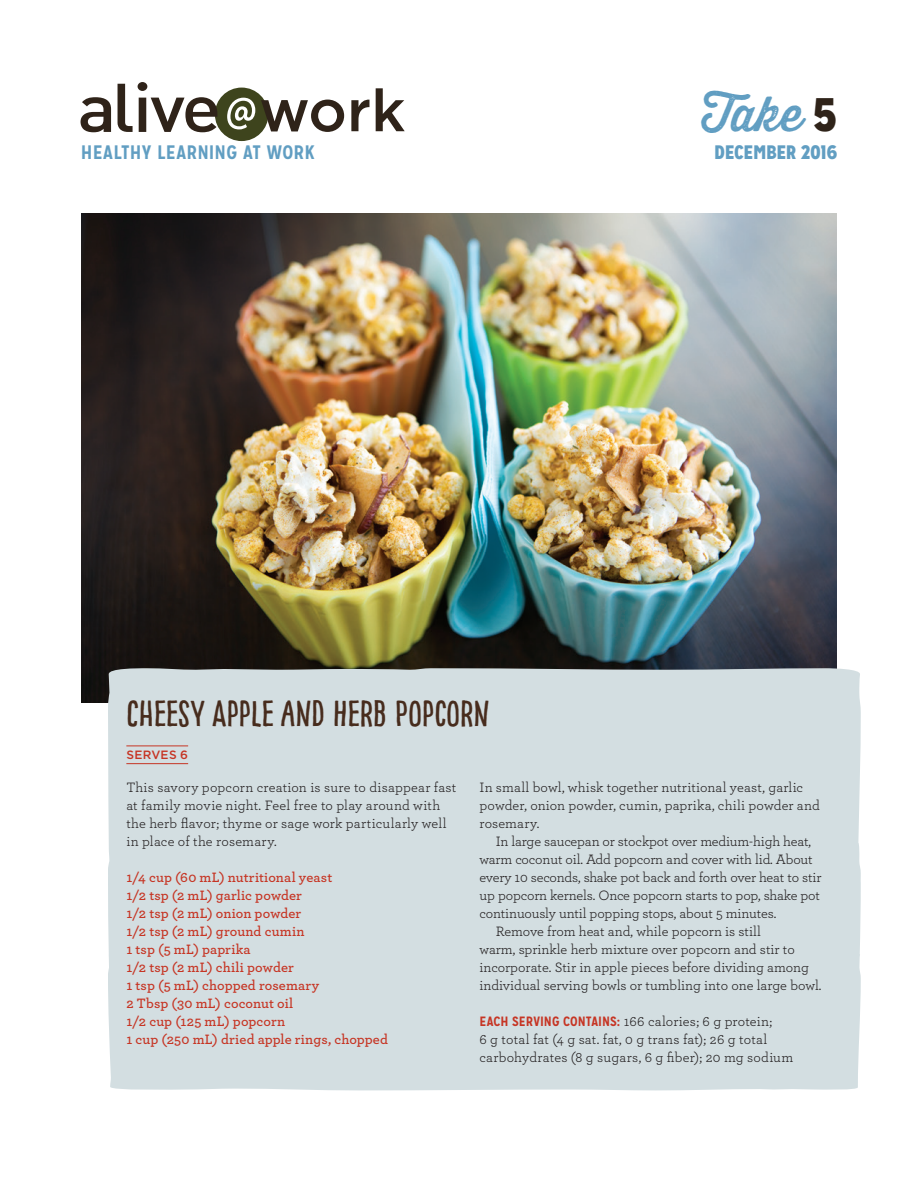
<style>
.page{position:relative;width:918px;height:1188px;background:#fff}
.page>*{position:absolute;margin:0;border:0;box-sizing:border-box;transform-origin:0 0}
.t1{font:47.85px "Thirsty Rough Reg One";color:#619ec2}
.t2{font:36px "Pinto NO 01";color:#472c1d}
.t3{font:700 19.5px "Mission Gothic";letter-spacing:.01em;color:#619ec2}
.t4{font:900 19.5px "Mission Gothic";letter-spacing:.01em;color:#619ec2}
.t5{font:14.25px/18px "Archer";color:#231f20}
.t6{font:600 14.25px/18px "Archer";letter-spacing:.01em;color:#c63524}
.t7{font:500 12px "Gotham";letter-spacing:.025em;color:#c63524}
.s1{font-family:"Mission Gothic";font-weight:900;font-size:46.95px;color:#2f2319}
.s2{font-family:"Mission Gothic";font-weight:700;font-size:13.5px;color:#c63524}
</style>
<div class="page">
<div style="left:215px;top:88px;width:53px;height:53px;background:#3e441d;border-radius:50%"></div>
<svg style="left:81px;top:97px;width:30px;height:35px"></svg>
<svg style="left:118px;top:82px;width:99px;height:50px"></svg>
<svg style="left:261px;top:88px;width:144px;height:44px"></svg>
<svg style="left:227px;top:98px;width:28px;height:31px"></svg>
<img style="left:81px;top:214px;width:756px;height:488px">
<div style="left:108px;top:668px;width:753px;height:423px;background:#d3dee1"></div>
<hr style="left:126px;top:746px;width:62px;height:1px;background:#c63524">
<hr style="left:126px;top:763px;width:62px;height:1px;background:#c63524">
<h1 class="t1" style="left:701px;top:79px;width:137px">Take <span class="s1">5</span></h1>
<h3 class="t3" style="left:81px;top:140px;width:235px">HEALTHY LEARNING AT WORK</h3>
<h3 class="t4" style="left:715px;top:140px;width:124px">DECEMBER 2016</h3>
<h2 class="t2" style="left:126px;top:693px;width:365px">CHEESY APPLE AND HERB POPCORN</h2>
<p class="t7" style="left:126px;top:748px;width:63px">SERVES 6</p>
<p class="t5" style="left:126px;top:778px;width:332px">This savory popcorn creation is sure to disappear fast at family movie night. Feel free to play around with the herb flavor; thyme or sage work particularly well in place of the rosemary.</p>
<p class="t6" style="left:126px;top:867px;width:263px">1/4 cup (60 mL) nutritional yeast<br>1/2 tsp (2 mL) garlic powder<br>1/2 tsp (2 mL) onion powder<br>1/2 tsp (2 mL) ground cumin<br>1 tsp (5 mL) paprika<br>1/2 tsp (2 mL) chili powder<br>1 tsp (5 mL) chopped rosemary<br>2 Tbsp (30 mL) coconut oil<br>1/2 cup (125 mL) popcorn<br>1 cup (250 mL) dried apple rings, chopped</p>
<p class="t5" style="left:480px;top:778px;width:342px">In small bowl, whisk together nutritional yeast, garlic powder, onion powder, cumin, paprika, chili powder and rosemary.</p>
<p class="t5" style="left:496px;top:832px;width:317px">In large saucepan or stockpot over medium-high heat,</p>
<p class="t5" style="left:480px;top:850px;width:335px">warm coconut oil. Add popcorn and cover with lid. About</p>
<p class="t5" style="left:480px;top:868px;width:343px">every 10 seconds, shake pot back and forth over heat to stir</p>
<p class="t5" style="left:480px;top:886px;width:342px">up popcorn kernels. Once popcorn starts to pop, shake pot</p>
<p class="t5" style="left:480px;top:904px;width:298px">continuously until popping stops, about 5 minutes.</p>
<p class="t5" style="left:496px;top:922px;width:267px">Remove from heat and, while popcorn is still</p>
<p class="t5" style="left:480px;top:940px;width:317px">warm, sprinkle herb mixture over popcorn and stir to</p>
<p class="t5" style="left:480px;top:958px;width:331px">incorporate. Stir in apple pieces before dividing among</p>
<p class="t5" style="left:480px;top:976px;width:344px">individual serving bowls or tumbling into one large bowl.</p>
<p class="t5" style="left:480px;top:1012px;width:315px"><span class="s2">EACH SERVING CONTAINS:</span> 166 calories; 6 g protein;<br>6 g total fat (4 g sat. fat, 0 g trans fat); 26 g total carbohydrates (8 g sugars, 6 g fiber); 20 mg sodium</p>
</div>
